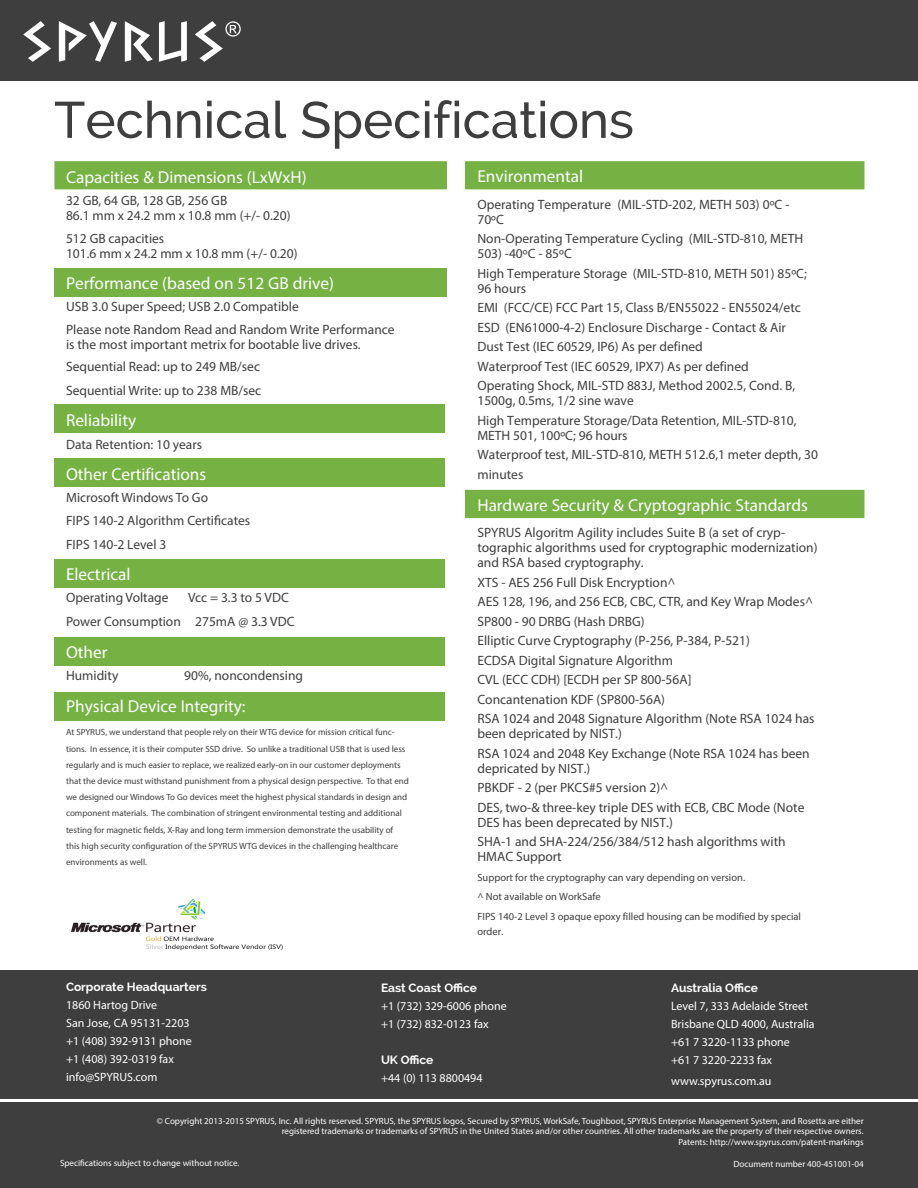
<style>
.page{position:relative;width:918px;height:1188px;background:#fff}
.page>*{position:absolute;margin:0;border:0;box-sizing:border-box;transform-origin:0 0}
.Small_Headers{font:500 51px "Raleway";color:#3e3e3f}
.Small_Headers-2{font:17.25px "Myriad Pro";color:#fff}
.Small_Headers-3{font:13.5px/15px "Myriad Pro";color:#3e3e3f}
.t1{font:12px "Myriad Pro";color:#fff}
.t2{font:700 12px "Raleway";color:#fff}
.t3{font:10.5px/15px "Myriad Pro";color:#3e3e3f}
.t4{font:9px/16.2px "Myriad Pro";color:#3e3e3f}
.t5{font:9px/10.5px "Myriad Pro";color:#fff;text-align:right}
</style>
<div class="page">
<div style="left:0;top:970px;width:918px;height:218px;background:#3e3e3f"></div>
<hr style="left:0;top:1100px;width:918px;height:2px;background:#fff">
<img style="left:71px;top:898px;width:212px;height:53px">
<div style="left:0;top:0;width:918px;height:81px;background:#3e3e3f"></div>
<svg style="left:23px;top:21px;width:28px;height:41px"></svg>
<svg style="left:59px;top:21px;width:58px;height:41px"></svg>
<svg style="left:125px;top:21px;width:28px;height:41px"></svg>
<svg style="left:159px;top:21px;width:28px;height:41px"></svg>
<svg style="left:195px;top:21px;width:46px;height:41px"></svg>
<div style="left:54px;top:405px;width:391px;height:28px;background:#75b243"></div>
<div style="left:54px;top:692px;width:391px;height:28px;background:#75b243"></div>
<div style="left:465px;top:490px;width:399px;height:28px;background:#75b243"></div>
<div style="left:54px;top:560px;width:391px;height:28px;background:#75b243"></div>
<div style="left:54px;top:637px;width:391px;height:28px;background:#75b243"></div>
<div style="left:465px;top:161px;width:399px;height:28px;background:#75b243"></div>
<div style="left:54px;top:161px;width:393px;height:28px;background:#75b243"></div>
<div style="left:54px;top:268px;width:393px;height:29px;background:#75b243"></div>
<div style="left:54px;top:458px;width:391px;height:28px;background:#75b243"></div>
<p class="Small_Headers" style="left:54px;top:90px;width:582px">Technical Specifications</p>
<p class="Small_Headers-2" style="left:66px;top:166px;width:242px">Capacities &amp; Dimensions (LxWxH)</p>
<p class="Small_Headers-3" style="left:66px;top:193px;width:226px">32 GB, 64 GB, 128 GB, 256 GB<br>86.1 mm x 24.2 mm x 10.8 mm (+/- 0.20)</p>
<p class="Small_Headers-3" style="left:66px;top:230px;width:233px">512 GB capacities<br>101.6 mm x 24.2 mm x 10.8 mm (+/- 0.20)</p>
<p class="Small_Headers-2" style="left:66px;top:272px;width:269px">Performance (based on 512 GB drive)</p>
<p class="Small_Headers-3" style="left:66px;top:299px;width:234px">USB 3.0 Super Speed; USB 2.0 Compatible</p>
<p class="Small_Headers-3" style="left:66px;top:322px;width:330px">Please note Random Read and Random Write Performance is the most important metrix for bootable live drives.</p>
<p class="Small_Headers-3" style="left:66px;top:359px;width:196px">Sequential Read: up to 249 MB/sec</p>
<p class="Small_Headers-3" style="left:66px;top:383px;width:197px">Sequential Write: up to 238 MB/sec</p>
<p class="Small_Headers-2" style="left:66px;top:410px;width:72px">Reliability</p>
<p class="Small_Headers-3" style="left:66px;top:436px;width:138px">Data Retention: 10 years</p>
<p class="Small_Headers-2" style="left:66px;top:463px;width:142px">Other Certifications</p>
<p class="Small_Headers-3" style="left:66px;top:490px;width:144px">Microsoft Windows To Go</p>
<p class="Small_Headers-3" style="left:66px;top:513px;width:186px">FIPS 140-2 Algorithm Certificates</p>
<p class="Small_Headers-3" style="left:66px;top:536px;width:102px">FIPS 140-2 Level 3</p>
<p class="Small_Headers-2" style="left:66px;top:563px;width:66px">Electrical</p>
<p class="Small_Headers-3" style="left:66px;top:590px;width:104px">Operating Voltage</p>
<p class="Small_Headers-3" style="left:188px;top:590px;width:102px">Vcc = 3.3 to 5 VDC</p>
<p class="Small_Headers-3" style="left:66px;top:614px;width:230px">Power Consumption 275mA @ 3.3 VDC</p>
<p class="Small_Headers-2" style="left:66px;top:642px;width:43px">Other</p>
<p class="Small_Headers-3" style="left:66px;top:668px;width:54px">Humidity</p>
<p class="Small_Headers-3" style="left:184px;top:668px;width:120px">90%, noncondensing</p>
<p class="Small_Headers-2" style="left:66px;top:695px;width:181px">Physical Device Integrity:</p>
<p class="t4" style="left:66px;top:724px;width:344px">At SPYRUS, we understand that people rely on their WTG device for mission critical func&shy;tions. In essence, it is their computer SSD drive. So unlike a traditional USB that is used less regularly and is much easier to replace, we realized early-on in our customer deployments that the device must withstand punishment from a physical design perspective. To that end we designed our Windows To Go devices meet the highest physical standards in design and component materials. The combination of stringent environmental testing and additional testing for magnetic fields, X-Ray and long term immersion demonstrate the usability of this high security configuration of the SPYRUS WTG devices in the challenging healthcare environments as well.</p>
<p class="Small_Headers-2" style="left:477px;top:166px;width:107px">Environmental</p>
<p class="Small_Headers-3" style="left:477px;top:196px;width:314px">Operating Temperature (MIL-STD-202, METH 503) 0ºC -<br>70ºC</p>
<p class="Small_Headers-3" style="left:477px;top:231px;width:327px">Non-Operating Temperature Cycling (MIL-STD-810, METH<br>503) -40ºC - 85ºC</p>
<p class="Small_Headers-3" style="left:477px;top:265px;width:331px">High Temperature Storage (MIL-STD-810, METH 501) 85ºC;<br>96 hours</p>
<p class="Small_Headers-3" style="left:477px;top:300px;width:325px">EMI (FCC/CE) FCC Part 15, Class B/EN55022 - EN55024/etc</p>
<p class="Small_Headers-3" style="left:477px;top:319px;width:310px">ESD (EN61000-4-2) Enclosure Discharge - Contact &amp; Air</p>
<p class="Small_Headers-3" style="left:477px;top:339px;width:227px">Dust Test (IEC 60529, IP6) As per defined</p>
<p class="Small_Headers-3" style="left:477px;top:358px;width:273px">Waterproof Test (IEC 60529, IPX7) As per defined</p>
<p class="Small_Headers-3" style="left:477px;top:378px;width:319px">Operating Shock, MIL-STD 883J, Method 2002.5, Cond. B,<br>1500g, 0.5ms, 1/2 sine wave</p>
<p class="Small_Headers-3" style="left:477px;top:412px;width:321px">High Temperature Storage/Data Retention, MIL-STD-810,<br>METH 501, 100ºC; 96 hours</p>
<p class="Small_Headers-3" style="left:477px;top:444px;width:342px;line-height:20.2px">Waterproof test, MIL-STD-810, METH 512.6,1 meter depth, 30 minutes</p>
<p class="Small_Headers-2" style="left:477px;top:494px;width:332px">Hardware Security &amp; Cryptographic Standards</p>
<p class="Small_Headers-3" style="left:477px;top:525px;width:342px">SPYRUS Algoritm Agility includes Suite B (a set of cryp&shy;tographic algorithms used for cryptographic modernization) and RSA based cryptography.</p>
<p class="Small_Headers-3" style="left:477px;top:575px;width:200px">XTS - AES 256 Full Disk Encryption^</p>
<p class="Small_Headers-3" style="left:477px;top:594px;width:337px">AES 128, 196, and 256 ECB, CBC, CTR, and Key Wrap Modes^</p>
<p class="Small_Headers-3" style="left:477px;top:614px;width:169px">SP800 - 90 DRBG (Hash DRBG)</p>
<p class="Small_Headers-3" style="left:477px;top:633px;width:274px">Elliptic Curve Cryptography (P-256, P-384, P-521)</p>
<p class="Small_Headers-3" style="left:477px;top:653px;width:197px">ECDSA Digital Signature Algorithm</p>
<p class="Small_Headers-3" style="left:477px;top:672px;width:216px">CVL (ECC CDH) [ECDH per SP 800-56A]</p>
<p class="Small_Headers-3" style="left:477px;top:692px;width:189px">Concantenation KDF (SP800-56A)</p>
<p class="Small_Headers-3" style="left:477px;top:711px;width:339px">RSA 1024 and 2048 Signature Algorithm (Note RSA 1024 has been depricated by NIST.)</p>
<p class="Small_Headers-3" style="left:477px;top:746px;width:334px">RSA 1024 and 2048 Key Exchange (Note RSA 1024 has been depricated by NIST.)</p>
<p class="Small_Headers-3" style="left:477px;top:780px;width:192px">PBKDF - 2 (per PKCS#5 version 2)^</p>
<p class="Small_Headers-3" style="left:477px;top:800px;width:329px">DES, two-&amp; three-key triple DES with ECB, CBC Mode (Note<br>DES has been deprecated by NIST.)</p>
<p class="Small_Headers-3" style="left:477px;top:834px;width:310px">SHA-1 and SHA-224/256/384/512 hash algorithms with<br>HMAC Support</p>
<p class="t3" style="left:477px;top:870px;width:269px">Support for the cryptography can vary depending on version.</p>
<p class="t3" style="left:477px;top:889px;width:125px">^ Not available on WorkSafe</p>
<p class="t3" style="left:477px;top:909px;width:325px">FIPS 140-2 Level 3 opaque epoxy filled housing can be modified by special order.</p>
<p class="t2" style="left:66px;top:979px;width:142px">Corporate Headquarters</p>
<p class="t1" style="left:66px;top:997px;width:93px">1860 Hartog Drive</p>
<p class="t1" style="left:66px;top:1015px;width:125px">San Jose, CA 95131-2203</p>
<p class="t1" style="left:66px;top:1033px;width:127px">+1 (408) 392-9131 phone</p>
<p class="t1" style="left:66px;top:1051px;width:109px">+1 (408) 392-0319 fax</p>
<p class="t1" style="left:66px;top:1069px;width:93px">info@SPYRUS.com</p>
<p class="t2" style="left:381px;top:981px;width:98px">East Coast Office</p>
<p class="t1" style="left:381px;top:999px;width:127px">+1 (732) 329-6006 phone</p>
<p class="t1" style="left:381px;top:1017px;width:109px">+1 (732) 832-0123 fax</p>
<p class="t2" style="left:381px;top:1053px;width:54px">UK Office</p>
<p class="t1" style="left:381px;top:1071px;width:103px">+44 (0) 113 8800494</p>
<p class="t2" style="left:671px;top:981px;width:89px">Australia Office</p>
<p class="t1" style="left:671px;top:999px;width:139px">Level 7, 333 Adelaide Street</p>
<p class="t1" style="left:671px;top:1017px;width:145px">Brisbane QLD 4000, Australia</p>
<p class="t1" style="left:671px;top:1035px;width:120px">+61 7 3220-1133 phone</p>
<p class="t1" style="left:671px;top:1053px;width:103px">+61 7 3220-2233 fax</p>
<p class="t1" style="left:671px;top:1073px;width:102px">www.spyrus.com.au</p>
<p class="t5" style="left:157px;top:1115px;width:708px">© Copyright 2013-2015 SPYRUS, Inc. All rights reserved. SPYRUS, the SPYRUS logos, Secured by SPYRUS, WorkSafe, Toughboot, SPYRUS Enterprise Management System, and Rosetta are either registered trademarks or trademarks of SPYRUS in the United States and/or other countries. All other trademarks are the property of their respective owners.<br>Patents: http://www.spyrus.com/patent-markings</p>
<p class="t5" style="left:734px;top:1159px;width:132px">Document number 400-451001-04</p>
<p class="t5" style="left:60px;top:1158px;width:181px">Specifications subject to change without notice.</p>
</div>
